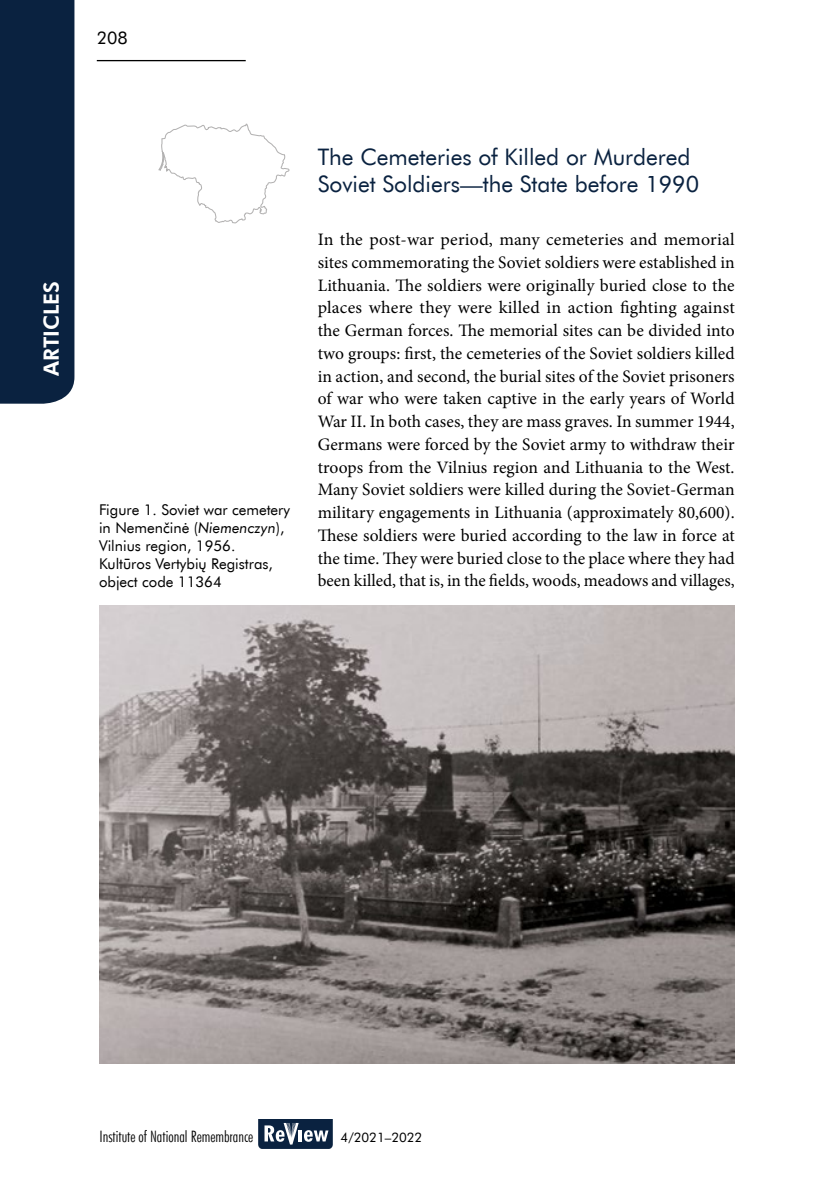
<style>
.page{position:relative;width:834px;height:1191px;background:#fff}
.page>*{position:absolute;margin:0;border:0;box-sizing:border-box;transform-origin:0 0}
.t1{font:22.75px/27.3px "Futura EU";color:#0a2240}
.t2{font:21px "Futura Hv EU";color:#fff}
.t3{font:17.5px/22.8px "Minion Pro";color:#000;text-align:justify}
.t4{font:17.5px "Futura EU";color:#000}
.t5{font:15.75px "Futura Lt Cn EU";color:#000}
.t6{font:14.88px/17.8px "Futura EU";color:#000}
.t7{font:13.12px "Futura EU";color:#000}
.s1{font-style:italic}
</style>
<div class="page">
<hr style="left:97px;top:60px;width:149px;height:1px;background:#000">
<svg style="left:258px;top:1119px;width:75px;height:30px"></svg>
<div style="left:0;top:0;width:74px;height:404px;background:#0a2240"></div>
<img style="left:99px;top:606px;width:635px;height:457px">
<svg style="left:158px;top:123px;width:132px;height:101px"></svg>
<p class="t4" style="left:97px;top:27px;width:32px">208</p>
<p class="t2" style="left:38px;top:376px;width:96px;rotate:-90deg">ARTICLES</p>
<p class="t6" style="left:99px;top:501px;width:192px">Figure 1. Soviet war cemetery in Nemenčinė (<span class="s1">Niemenczyn</span>),<br>Vilnius region, 1956.<br>Kultūros Vertybių Registras, object code 11364</p>
<h1 class="t1" style="left:317px;top:144px;width:383px">The Cemeteries of Killed or Murdered<br>Soviet Soldiers—the State before 1990</h1>
<p class="t3" style="left:317px;top:228px;width:418px">In the post-war period, many cemeteries and memorial sites commemorating the Soviet soldiers were established in Lithuania. The soldiers were originally buried close to the places where they were killed in action fighting against the German forces. The memorial sites can be divided into two groups: first, the cemeteries of the Soviet soldiers killed in action, and second, the burial sites of the Soviet prisoners of war who were taken captive in the early years of World War II. In both cases, they are mass graves. In summer 1944, Germans were forced by the Soviet army to withdraw their troops from the Vilnius region and Lithuania to the West.<br>Many Soviet soldiers were killed during the Soviet-German military engagements in Lithuania (approximately 80,600).<br>These soldiers were buried according to the law in force at the time. They were buried close to the place where they had been killed, that is, in the fields, woods, meadows and villages,</p>
<p class="t5" style="left:99px;top:1126px;width:155px">Institute of National Remembrance</p>
<p class="t7" style="left:340px;top:1129px;width:83px">4/2021–2022</p>
</div>
